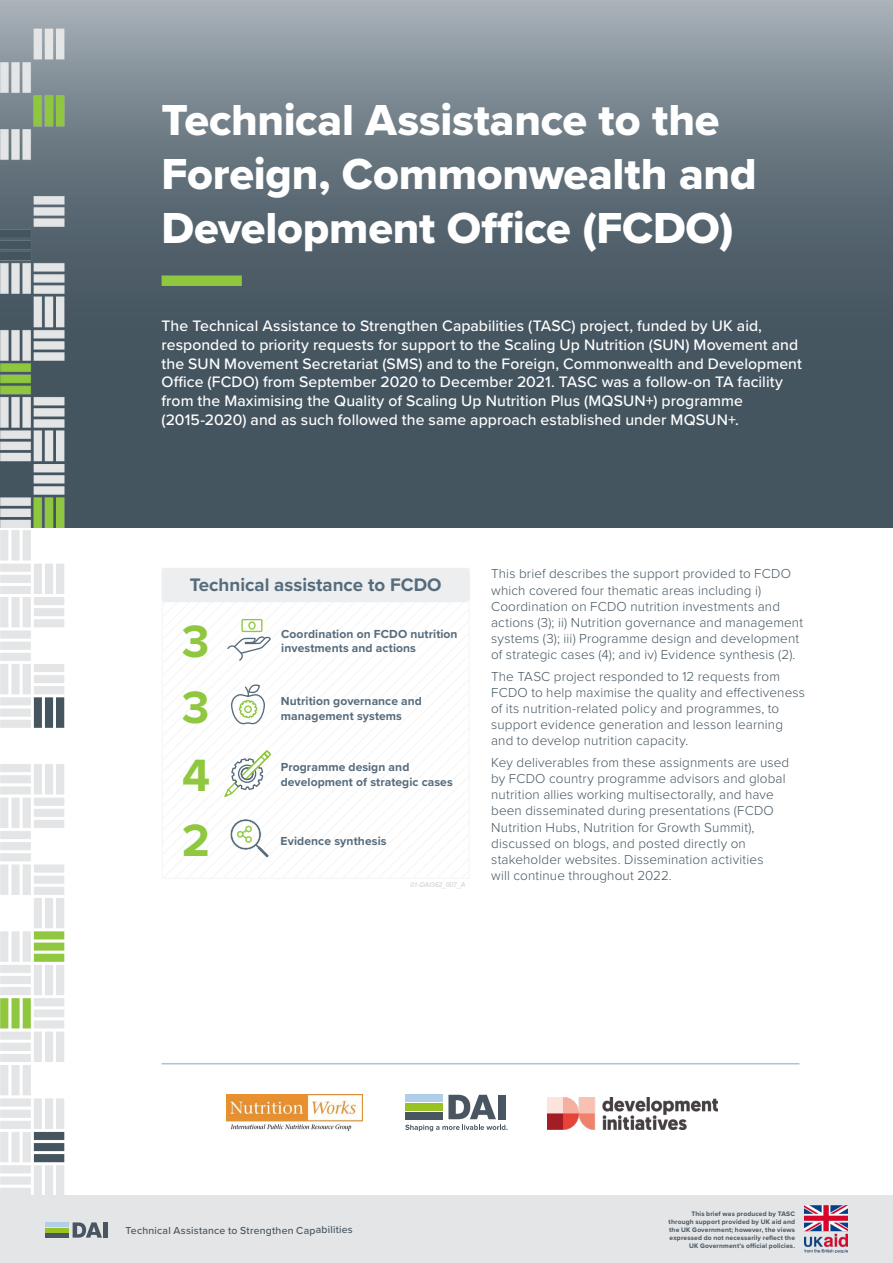
<style>
.page{position:relative;width:893px;height:1263px;background:#fff}
.page>*{position:absolute;margin:0;border:0;box-sizing:border-box;transform-origin:0 0}
.t1{font:700 46.95px "Proxima Nova";color:#8fc73e}
.t2{font:45px/54px "Proxima Nova Extrabld";letter-spacing:-.005em;color:#fff}
.t3{font:700 18.75px "Proxima Nova";color:#566b7b}
.t4{font:500 15.75px/18.9px "Proxima Nova";letter-spacing:.005em;color:#fff}
.t5{font:300 13.5px/16.2px "Proxima Nova";letter-spacing:.01em;color:#455560}
.t6{font:700 12.15px/14.5px "Proxima Nova";letter-spacing:.005em;color:#566b7b}
.t7{font:500 10.5px "Proxima Nova";letter-spacing:.01em;color:#455560}
.t8{font:700 6.75px/8.1px "Proxima Nova";letter-spacing:.02em;color:#455560;text-align:right}
.t9{font:italic 6.75px "Arial";color:#c7cccf}
</style>
<div class="page">
<img style="left:0;top:527px;width:162px;height:669px">
<div style="left:0;top:1196px;width:893px;height:67px;background:#e4e5e6"></div>
<div style="left:46px;top:1222px;width:23px;height:5px;background:#b0cee9"></div>
<hr style="left:46px;top:1228px;width:23px;height:4px;background:#98c222">
<hr style="left:46px;top:1233px;width:23px;height:4px;background:#495661">
<div style="left:103px;top:1222px;width:5px;height:15px;background:#495661"></div>
<svg style="left:73px;top:1222px;width:29px;height:15px"></svg>
<img style="left:162px;top:0;width:731px;height:527px">
<img style="left:804px;top:1206px;width:43px;height:47px">
<img style="left:0;top:0;width:162px;height:527px">
<div style="left:162px;top:275px;width:80px;height:11px;background:#8fc73e"></div>
<svg style="left:405px;top:1095px;width:102px;height:36px"></svg>
<img style="left:547px;top:1097px;width:170px;height:32px">
<img style="left:227px;top:1095px;width:136px;height:36px">
<hr style="left:162px;top:1063px;width:637px;height:1px;background:#a1c7e3">
<div style="left:162px;top:568px;width:308px;height:34px;background:#edeeef;border-radius:4px"></div>
<svg style="left:163px;top:601px;width:301px;height:257px"></svg>
<h2 class="t2" style="left:162px;top:92px;width:596px">Technical Assistance to the<br>Foreign, Commonwealth and<br>Development Office (FCDO)</h2>
<p class="t4" style="left:162px;top:315px;width:642px">The Technical Assistance to Strengthen Capabilities (TASC) project, funded by UK aid, responded to priority requests for support to the Scaling Up Nutrition (SUN) Movement and the SUN Movement Secretariat (SMS) and to the Foreign, Commonwealth and Development Office (FCDO) from September 2020 to December 2021. TASC was a follow-on TA facility from the Maximising the Quality of Scaling Up Nutrition Plus (MQSUN+) programme (2015-2020) and as such followed the same approach established under MQSUN+.</p>
<h3 class="t3" style="left:190px;top:570px;width:253px">Technical assistance to FCDO</h3>
<h1 class="t1" style="left:182px;top:606px;width:29px">3</h1>
<p class="t6" style="left:281px;top:626px;width:178px">Coordination on FCDO nutrition investments and actions</p>
<h1 class="t1" style="left:182px;top:673px;width:29px">3</h1>
<p class="t6" style="left:281px;top:694px;width:143px">Nutrition governance and management systems</p>
<h1 class="t1" style="left:182px;top:740px;width:30px">4</h1>
<p class="t6" style="left:281px;top:760px;width:174px">Programme design and development of strategic cases</p>
<h1 class="t1" style="left:182px;top:806px;width:30px">2</h1>
<p class="t6" style="left:281px;top:833px;width:107px">Evidence synthesis</p>
<p class="t9" style="left:410px;top:881px;width:57px">01-DAI362_007_A</p>
<p class="t5" style="left:491px;top:565px;width:313px">This brief describes the support provided to FCDO which covered four thematic areas including i)<br>Coordination on FCDO nutrition investments and actions (3); ii) Nutrition governance and management systems (3); iii) Programme design and development of strategic cases (4); and iv) Evidence synthesis (2).</p>
<p class="t5" style="left:491px;top:667px;width:315px">The TASC project responded to 12 requests from FCDO to help maximise the quality and effectiveness of its nutrition-related policy and programmes, to support evidence generation and lesson learning and to develop nutrition capacity.</p>
<p class="t5" style="left:491px;top:753px;width:300px">Key deliverables from these assignments are used by FCDO country programme advisors and global nutrition allies working multisectorally, and have been disseminated during presentations (FCDO Nutrition Hubs, Nutrition for Growth Summit), discussed on blogs, and posted directly on stakeholder websites. Dissemination activities<br>will continue throughout 2022.</p>
<p class="t7" style="left:125px;top:1222px;width:229px">Technical Assistance to Strengthen Capabilities</p>
<p class="t8" style="left:669px;top:1209px;width:128px">This brief was produced by TASC through support provided by UK aid and the UK Government; however, the views expressed do not necessarily reflect the UK Government’s official policies.</p>
</div>
